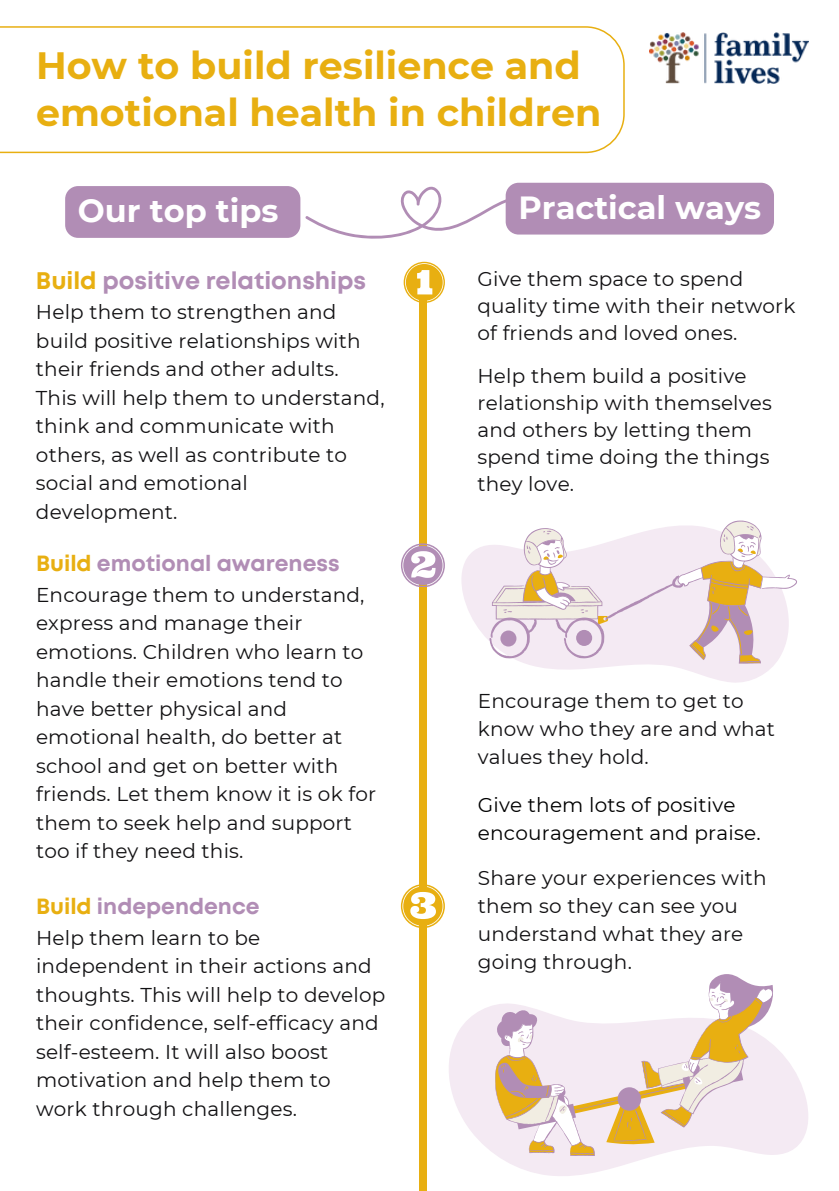
<style>
.page{position:relative;width:839px;height:1191px;background:#fff}
.page>*{position:absolute;margin:0;border:0;box-sizing:border-box;transform-origin:0 0}
.t1{font:700 38px/46.4px "Montserrat";color:#e8af11}
.t2{font:700 32px "Montserrat";color:#fff}
.t3{font:700 24px "Mont";color:#b18db5}
.t4{font:700 22px "Mont";color:#b18db5}
.t5{font:20px/28.4px "Montserrat";letter-spacing:.01em;color:#121113}
.t6{font:20px/28px "Montserrat";letter-spacing:.01em;color:#000}
.s1{color:#e8af11}
</style>
<div class="page">
<svg style="left:461px;top:545px;width:314px;height:138px"></svg>
<svg style="left:489px;top:520px;width:307px;height:143px"></svg>
<svg style="left:449px;top:1005px;width:359px;height:171px;fill:#f6eef5"></svg>
<svg style="left:495px;top:1005px;width:278px;height:151px;fill:#f4eaf3"></svg>
<svg style="left:496px;top:974px;width:277px;height:171px"></svg>
<img style="left:649px;top:33px;width:159px;height:51px">
<svg style="left:0;top:26px;width:624px;height:127px"></svg>
<svg style="left:305px;top:186px;width:200px;height:53px"></svg>
<div style="left:65px;top:186px;width:235px;height:52px;background:#b18db5;border-radius:13px"></div>
<div style="left:505px;top:183px;width:269px;height:52px;background:#b18db5;border-radius:13px"></div>
<svg style="left:401px;top:262px;width:44px;height:928px"></svg>
<p class="t1" style="left:36px;top:42px;width:566px">How to build resilience and emotional health in children</p>
<p class="t2" style="left:78px;top:192px;width:202px">Our top tips</p>
<h2 class="t2" style="left:518px;top:188px;width:244px">Practical ways</h2>
<p class="t3" style="left:36px;top:272px;width:331px"><span class="s1">Build</span> positive relationships</p>
<h3 class="t5" style="left:36px;top:298px;width:326px">Help them to strengthen and build positive relationships with their friends and other adults.</h3>
<p class="t5" style="left:36px;top:383px;width:350px">This will help them to understand, think and communicate with others, as well as contribute to social and emotional development.</p>
<p class="t4" style="left:36px;top:555px;width:305px"><span class="s1">Build</span> emotional awareness</p>
<h3 class="t5" style="left:36px;top:581px;width:341px">Encourage them to understand, express and manage their emotions. Children who learn to handle their emotions tend to have better physical and emotional health, do better at school and get on better with friends. Let them know it is ok for them to seek help and support too if they need this.</h3>
<p class="t4" style="left:36px;top:898px;width:225px"><span class="s1">Build</span> independence</p>
<p class="t5" style="left:36px;top:924px;width:351px">Help them learn to be independent in their actions and thoughts. This will help to develop their confidence, self-efficacy and self-esteem. It will also boost motivation and help them to work through challenges.</p>
<p class="t5" style="left:477px;top:265px;width:319px;line-height:27px">Give them space to spend quality time with their network of friends and loved ones.</p>
<h2 class="t5" style="left:477px;top:362px;width:296px;line-height:27px">Help them build a positive relationship with themselves and others by letting them spend time doing the things they love.</h2>
<h3 class="t5" style="left:478px;top:687px;width:298px">Encourage them to get to know who they are and what values they hold.</h3>
<p class="t6" style="left:478px;top:791px;width:284px">Give them lots of positive encouragement and praise.</p>
<p class="t5" style="left:478px;top:864px;width:290px">Share your experiences with them so they can see you understand what they are going through.</p>
</div>
